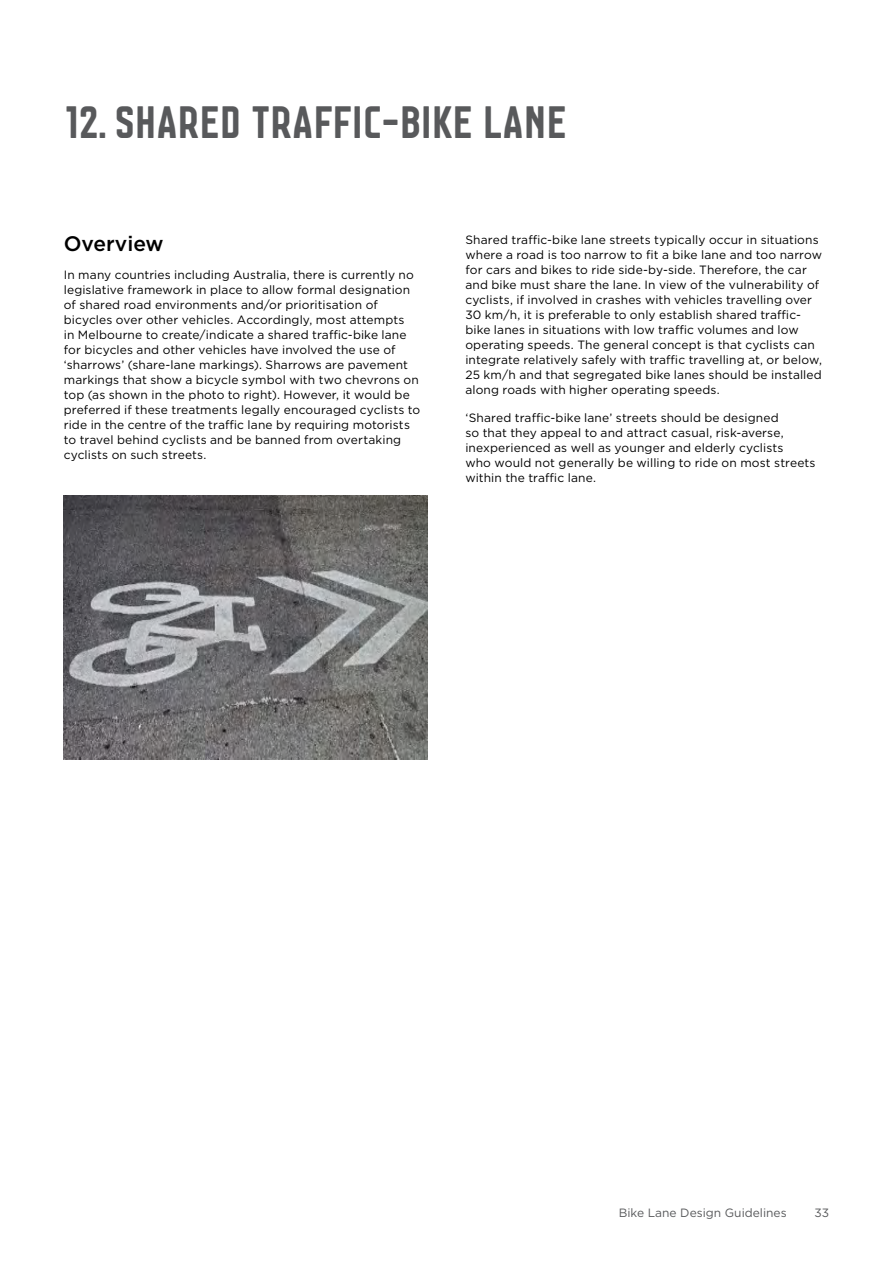
<style>
.page{position:relative;width:893px;height:1263px;background:#fff}
.page>*{position:absolute;margin:0;border:0;box-sizing:border-box;transform-origin:0 0}
.H1___Page_Heading{font:48px "Co M";color:#58595b}
.H2_-_Paragraph_Headi{font:500 21px "Gotham";color:#000}
.Body_Copy{font:12px/15px "Gotham";letter-spacing:.01em;color:#000}
.t1{font:12px "Gotham";color:#58595b}
</style>
<div class="page">
<img style="left:64px;top:496px;width:363px;height:263px">
<p class="H1___Page_Heading" style="left:64px;top:96px;width:504px">12. SHARED TRAFFIC-BIKE LANE</p>
<p class="H2_-_Paragraph_Headi" style="left:64px;top:230px;width:101px">Overview</p>
<p class="Body_Copy" style="left:64px;top:267px;width:358px">In many countries including Australia, there is currently no legislative framework in place to allow formal designation of shared road environments and/or prioritisation of bicycles over other vehicles. Accordingly, most attempts<br>in Melbourne to create/indicate a shared traffic-bike lane for bicycles and other vehicles have involved the use of ‘sharrows’ (share-lane markings). Sharrows are pavement markings that show a bicycle symbol with two chevrons on top (as shown in the photo to right). However, it would be preferred if these treatments legally encouraged cyclists to ride in the centre of the traffic lane by requiring motorists to travel behind cyclists and be banned from overtaking cyclists on such streets.</p>
<p class="Body_Copy" style="left:465px;top:232px;width:358px">Shared traffic-bike lane streets typically occur in situations where a road is too narrow to fit a bike lane and too narrow for cars and bikes to ride side-by-side. Therefore, the car and bike must share the lane. In view of the vulnerability of cyclists, if involved in crashes with vehicles travelling over 30 km/h, it is preferable to only establish shared traffic&shy;bike lanes in situations with low traffic volumes and low operating speeds. The general concept is that cyclists can integrate relatively safely with traffic travelling at, or below, 25 km/h and that segregated bike lanes should be installed along roads with higher operating speeds.</p>
<p class="Body_Copy" style="left:465px;top:410px;width:352px">‘Shared traffic-bike lane’ streets should be designed<br>so that they appeal to and attract casual, risk-averse, inexperienced as well as younger and elderly cyclists<br>who would not generally be willing to ride on most streets within the traffic lane.</p>
<p class="t1" style="left:619px;top:1205px;width:169px">Bike Lane Design Guidelines</p>
<p class="t1" style="left:814px;top:1205px;width:16px">33</p>
</div>
